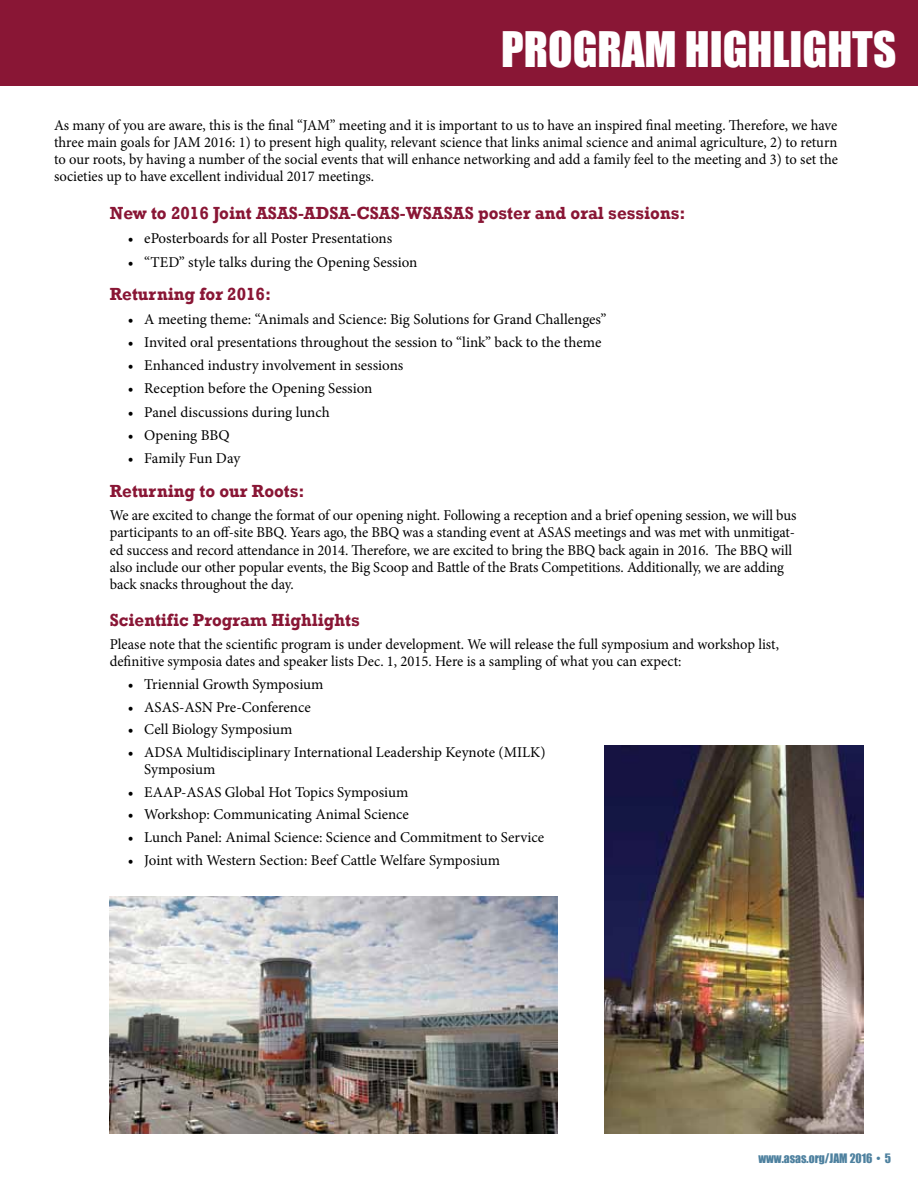
<style>
.page{position:relative;width:918px;height:1188px;background:#fff}
.page>*{position:absolute;margin:0;border:0;box-sizing:border-box;transform-origin:0 0}
.t1{font:45px "Impact";color:#fff}
.t2{font:700 18px "Rockwell";color:#891635;scale:.95 1}
.t3{font:15px/17.2px "Minion Pro";letter-spacing:-.005em;color:#000}
.t4{font:12px "Impact";color:#4e819f}
</style>
<div class="page">
<div style="left:0;top:0;width:918px;height:86px;background:#891635"></div>
<img style="left:605px;top:745px;width:259px;height:389px">
<img style="left:110px;top:897px;width:447px;height:237px">
<h1 class="t1" style="left:501px;top:21px;width:206px">program highlights</h1>
<p class="t3" style="left:54px;top:116px;width:786px;text-align:justify">As many of you are aware, this is the final “JAM” meeting and it is important to us to have an inspired final meeting. Therefore, we have three main goals for JAM 2016: 1) to present high quality, relevant science that links animal science and animal agriculture, 2) to return to our roots, by having a number of the social events that will enhance networking and add a family feel to the meeting and 3) to set the societies up to have excellent individual 2017 meetings.</p>
<p class="t2" style="left:110px;top:202px;width:608px">New to 2016 Joint ASAS-ADSA-CSAS-WSASAS poster and oral sessions:</p>
<p class="t3" style="left:128px;top:230px;width:266px">• ePosterboards for all Poster Presentations</p>
<p class="t3" style="left:128px;top:253px;width:291px">• “TED” style talks during the Opening Session</p>
<p class="t2" style="left:110px;top:283px;width:171px">Returning for 2016:</p>
<p class="t3" style="left:128px;top:310px;width:480px">• A meeting theme: “Animals and Science: Big Solutions for Grand Challenges”</p>
<p class="t3" style="left:128px;top:333px;width:475px">• Invited oral presentations throughout the session to “link” back to the theme</p>
<p class="t3" style="left:128px;top:357px;width:277px">• Enhanced industry involvement in sessions</p>
<p class="t3" style="left:128px;top:380px;width:246px">• Reception before the Opening Session</p>
<p class="t3" style="left:128px;top:403px;width:203px">• Panel discussions during lunch</p>
<p class="t3" style="left:128px;top:426px;width:103px">• Opening BBQ</p>
<p class="t3" style="left:128px;top:450px;width:114px">• Family Fun Day</p>
<p class="t2" style="left:110px;top:480px;width:207px">Returning to our Roots:</p>
<p class="t3" style="left:110px;top:507px;width:688px">We are excited to change the format of our opening night. Following a reception and a brief opening session, we will bus participants to an off-site BBQ. Years ago, the BBQ was a standing event at ASAS meetings and was met with unmitigat&shy;ed success and record attendance in 2014. Therefore, we are excited to bring the BBQ back again in 2016. The BBQ will also include our other popular events, the Big Scoop and Battle of the Brats Competitions. Additionally, we are adding back snacks throughout the day.</p>
<p class="t2" style="left:110px;top:609px;width:265px">Scientific Program Highlights</p>
<p class="t3" style="left:110px;top:636px;width:671px">Please note that the scientific program is under development. We will release the full symposium and workshop list, definitive symposia dates and speaker lists Dec. 1, 2015. Here is a sampling of what you can expect:</p>
<p class="t3" style="left:128px;top:676px;width:197px">• Triennial Growth Symposium</p>
<p class="t3" style="left:128px;top:698px;width:185px">• ASAS-ASN Pre-Conference</p>
<p class="t3" style="left:128px;top:721px;width:166px">• Cell Biology Symposium</p>
<p class="t3" style="left:144px;top:744px;width:403px;text-indent:-16px">• ADSA Multidisciplinary International Leadership Keynote (MILK)<br>Symposium</p>
<p class="t3" style="left:128px;top:783px;width:282px">• EAAP-ASAS Global Hot Topics Symposium</p>
<p class="t3" style="left:128px;top:806px;width:283px">• Workshop: Communicating Animal Science</p>
<p class="t3" style="left:128px;top:829px;width:418px">• Lunch Panel: Animal Science: Science and Commitment to Service</p>
<p class="t3" style="left:128px;top:851px;width:374px">• Joint with Western Section: Beef Cattle Welfare Symposium</p>
<p class="t4" style="left:758px;top:1151px;width:134px">www.asas.org/JAM 2016 • 5</p>
</div>
